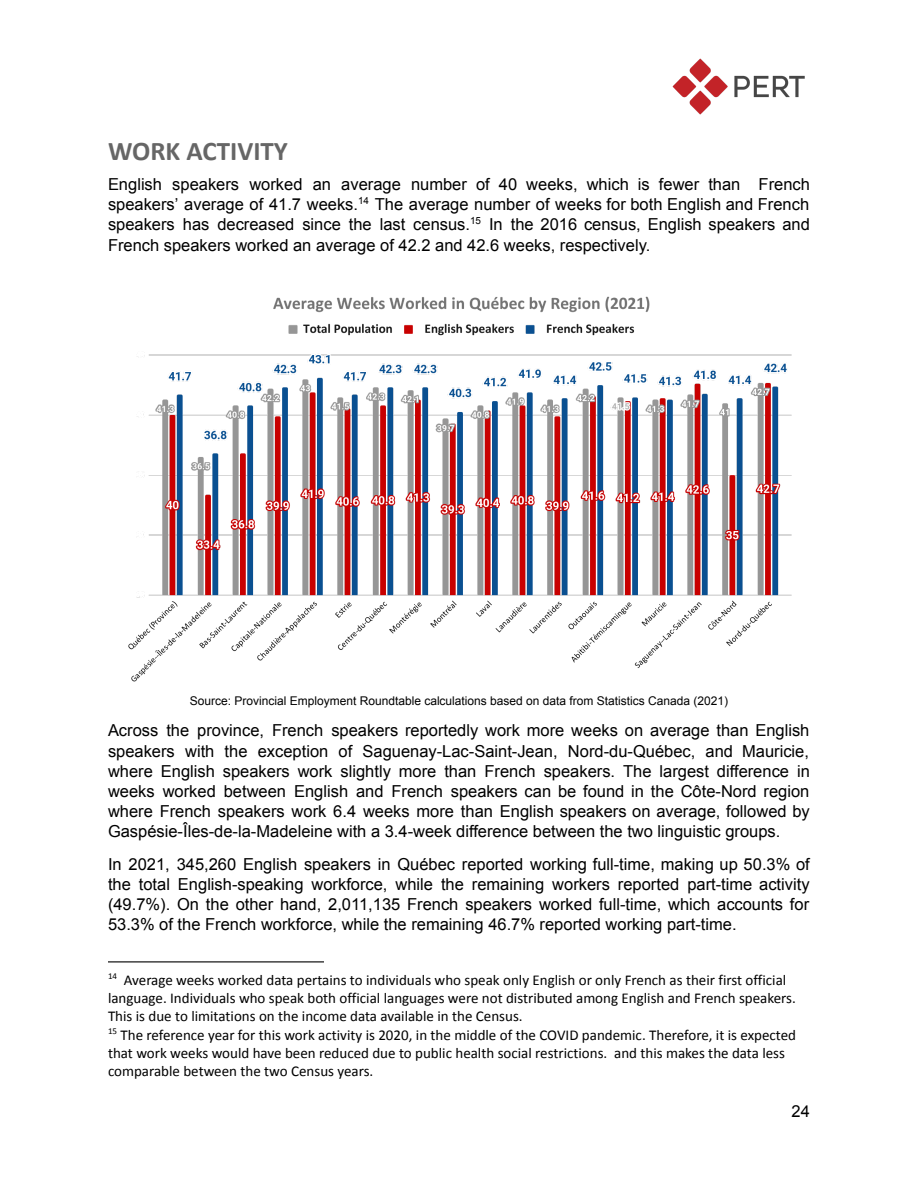
<style>
.page{position:relative;width:918px;height:1188px;background:#fff}
.page>*{position:absolute;margin:0;border:0;box-sizing:border-box;transform-origin:0 0}
.t1{font:700 27px "Calibri";color:#666}
.t2{font:16.5px/20.2px "Arial";color:#000;text-align:justify}
.t3{font:15px/18.3px "Calibri";color:#000}
.t4{font:12px "Arial";color:#000}
</style>
<div class="page">
<hr style="left:108px;top:961px;width:216px;height:1px;background:#000">
<img style="left:672px;top:58px;width:133px;height:57px">
<img style="left:128px;top:296px;width:664px;height:386px">
<h1 class="t1" style="left:108px;top:139px;width:182px">WORK ACTIVITY</h1>
<p class="t2" style="left:108px;top:174px;width:703px">English speakers worked an average number of 40 weeks, which is fewer than French speakers’ average of 41.7 weeks.<sup>14</sup> The average number of weeks for both English and French speakers has decreased since the last census.<sup>15</sup> In the 2016 census, English speakers and French speakers worked an average of 42.2 and 42.6 weeks, respectively.</p>
<p class="t4" style="left:190px;top:694px;width:540px">Source: Provincial Employment Roundtable calculations based on data from Statistics Canada (2021)</p>
<p class="t2" style="left:108px;top:720px;width:703px">Across the province, French speakers reportedly work more weeks on average than English speakers with the exception of Saguenay-Lac-Saint-Jean, Nord-du-Québec, and Mauricie, where English speakers work slightly more than French speakers. The largest difference in weeks worked between English and French speakers can be found in the Côte-Nord region where French speakers work 6.4 weeks more than English speakers on average, followed by Gaspésie-Îles-de-la-Madeleine with a 3.4-week difference between the two linguistic groups.</p>
<p class="t2" style="left:108px;top:854px;width:703px">In 2021, 345,260 English speakers in Québec reported working full-time, making up 50.3% of the total English-speaking workforce, while the remaining workers reported part-time activity (49.7%). On the other hand, 2,011,135 French speakers worked full-time, which accounts for 53.3% of the French workforce, while the remaining 46.7% reported working part-time.</p>
<p class="t3" style="left:108px;top:972px;width:689px"><sup>14</sup> Average weeks worked data pertains to individuals who speak only English or only French as their first official language. Individuals who speak both official languages were not distributed among English and French speakers.<br>This is due to limitations on the income data available in the Census.</p>
<p class="t3" style="left:108px;top:1027px;width:690px"><sup>15</sup> The reference year for this work activity is 2020, in the middle of the COVID pandemic. Therefore, it is expected that work weeks would have been reduced due to public health social restrictions. and this makes the data less comparable between the two Census years.</p>
<p class="t2" style="left:792px;top:1101px;width:20px">24</p>
</div>
